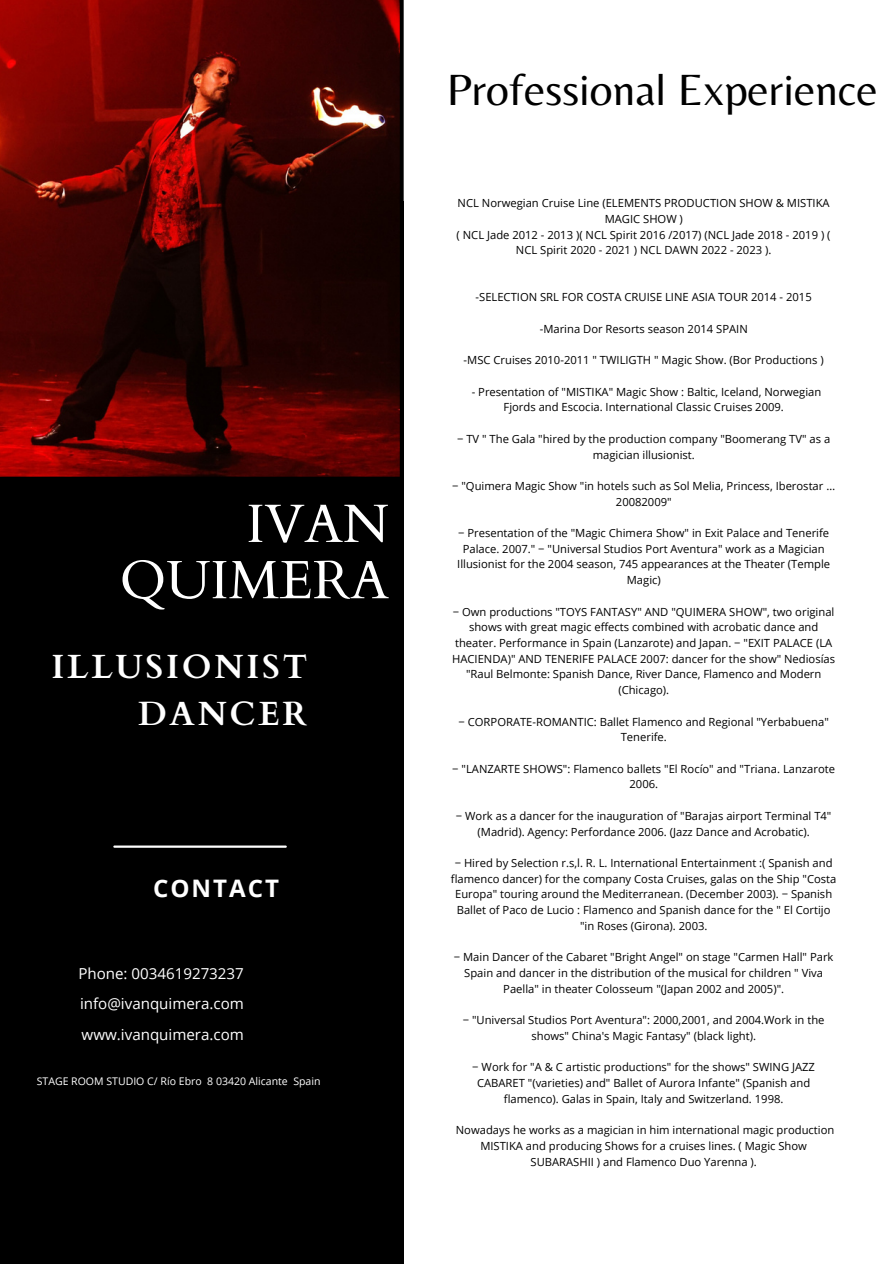
<style>
.page{position:relative;width:894px;height:1264px;background:#fff}
.page>*{position:absolute;margin:0;border:0;box-sizing:border-box;transform-origin:0 0}
.t1{font:54px/56.2px "Cardo";color:#fff;text-align:right}
.t2{font:45.45px "Belleza";color:#000}
.t3{font:700 33.6px "Cardo";letter-spacing:.08em;color:#fff}
.t4{font:700 24.15px "Open Sans";letter-spacing:.08em;color:#fff}
.t5{font:15.15px "Open Sans";color:#fff}
.t6{font:11.25px/15.8px "Open Sans";color:#000;text-align:center}
.t7{font:10.5px "Open Sans";color:#fff}
</style>
<div class="page">
<div style="left:0;top:201px;width:403px;height:1062px;background:#000"></div>
<hr style="left:114px;top:845px;width:172px;height:2px;background:#fff">
<svg style="left:0;top:0;width:403px;height:477px;background:#4b0603"></svg>
<p class="t1" style="left:120px;top:497px;width:271px">IVAN<br>QUIMERA</p>
<p class="t3" style="left:52px;top:645px;width:257px">ILLUSIONIST</p>
<p class="t3" style="left:138px;top:692px;width:171px">DANCER</p>
<p class="t4" style="left:153px;top:871px;width:127px">CONTACT</p>
<p class="t5" style="left:78px;top:962px;width:167px">Phone: 0034619273237</p>
<p class="t5" style="left:80px;top:992px;width:165px">info@ivanquimera.com</p>
<p class="t5" style="left:82px;top:1023px;width:164px">www.ivanquimera.com</p>
<p class="t7" style="left:37px;top:1074px;width:285px">STAGE ROOM STUDIO C/ Río Ebro 8 03420 Alicante Spain</p>
<p class="t2" style="left:446px;top:62px;width:432px">Professional Experience</p>
<p class="t6" style="left:457px;top:195px;width:373px">NCL Norwegian Cruise Line (ELEMENTS PRODUCTION SHOW &amp; MISTIKA<br>MAGIC SHOW )</p>
<p class="t6" style="left:456px;top:226px;width:375px">( NCL Jade 2012 - 2013 )( NCL Spirit 2016 /2017) (NCL Jade 2018 - 2019 ) (<br>NCL Spirit 2020 - 2021 ) NCL DAWN 2022 - 2023 ).</p>
<p class="t6" style="left:475px;top:289px;width:337px">-SELECTION SRL FOR COSTA CRUISE LINE ASIA TOUR 2014 - 2015</p>
<p class="t6" style="left:539px;top:320px;width:209px">-Marina Dor Resorts season 2014 SPAIN</p>
<p class="t6" style="left:463px;top:352px;width:361px">-MSC Cruises 2010-2011 " TWILIGTH " Magic Show. (Bor Productions )</p>
<p class="t6" style="left:471px;top:383px;width:351px">- Presentation of "MISTIKA" Magic Show : Baltic, Iceland, Norwegian<br>Fjords and Escocia. International Classic Cruises 2009.</p>
<p class="t6" style="left:457px;top:430px;width:374px">− TV " The Gala "hired by the production company "Boomerang TV" as a magician illusionist.</p>
<p class="t6" style="left:452px;top:477px;width:384px">− "Quimera Magic Show "in hotels such as Sol Melia, Princess, Iberostar …<br>20082009"</p>
<p class="t6" style="left:457px;top:525px;width:374px">− Presentation of the "Magic Chimera Show" in Exit Palace and Tenerife Palace. 2007." − "Universal Studios Port Aventura" work as a Magician Illusionist for the 2004 season, 745 appearances at the Theater (Temple Magic)</p>
<p class="t6" style="left:452px;top:603px;width:384px">− Own productions "TOYS FANTASY" AND "QUIMERA SHOW", two original shows with great magic effects combined with acrobatic dance and theater. Performance in Spain (Lanzarote) and Japan. − "EXIT PALACE (LA HACIENDA)" AND TENERIFE PALACE 2007: dancer for the show" Nediosías "Raul Belmonte: Spanish Dance, River Dance, Flamenco and Modern (Chicago).</p>
<p class="t6" style="left:458px;top:713px;width:372px">− CORPORATE-ROMANTIC: Ballet Flamenco and Regional "Yerbabuena"<br>Tenerife.</p>
<p class="t6" style="left:452px;top:760px;width:384px">− "LANZARTE SHOWS": Flamenco ballets "El Rocío" and "Triana. Lanzarote<br>2006.</p>
<p class="t6" style="left:456px;top:807px;width:377px">− Work as a dancer for the inauguration of "Barajas airport Terminal T4" (Madrid). Agency: Perfordance 2006. (Jazz Dance and Acrobatic).</p>
<p class="t6" style="left:451px;top:854px;width:387px">− Hired by Selection r.s,l. R. L. International Entertainment :( Spanish and flamenco dancer) for the company Costa Cruises, galas on the Ship "Costa Europa" touring around the Mediterranean. (December 2003). − Spanish Ballet of Paco de Lucio : Flamenco and Spanish dance for the " El Cortijo "in Roses (Girona). 2003.</p>
<p class="t6" style="left:453px;top:949px;width:381px">− Main Dancer of the Cabaret "Bright Angel" on stage "Carmen Hall" Park<br>Spain and dancer in the distribution of the musical for children " Viva<br>Paella" in theater Colosseum "(Japan 2002 and 2005)".</p>
<p class="t6" style="left:462px;top:1011px;width:363px">− "Universal Studios Port Aventura": 2000,2001, and 2004.Work in the shows" China's Magic Fantasy" (black light).</p>
<p class="t6" style="left:472px;top:1059px;width:344px">− Work for "A &amp; C artistic productions" for the shows" SWING JAZZ<br>CABARET "(varieties) and" Ballet of Aurora Infante" (Spanish and flamenco). Galas in Spain, Italy and Switzerland. 1998.</p>
<p class="t6" style="left:455px;top:1121px;width:380px">Nowadays he works as a magician in him international magic production<br>MISTIKA and producing Shows for a cruises lines. ( Magic Show<br>SUBARASHII ) and Flamenco Duo Yarenna ).</p>
</div>
